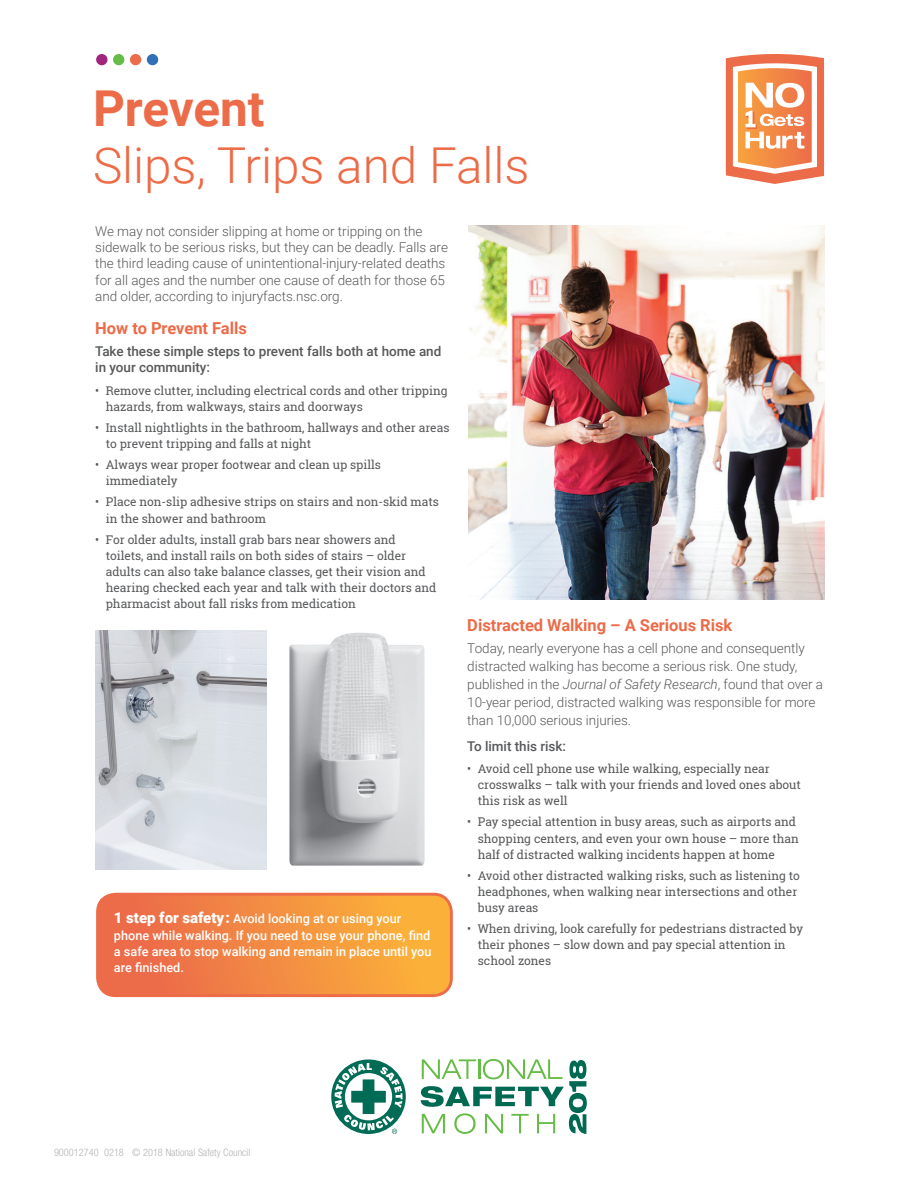
<style>
.page{position:relative;width:918px;height:1188px;background:#fff}
.page>*{position:absolute;margin:0;border:0;box-sizing:border-box;transform-origin:0 0}
.t1{font:300 49.5px "Roboto";color:#ec6b48}
.t2{font:700 49.5px "Roboto";letter-spacing:-.005em;color:#ec6b48}
.t3{font:700 16.5px "Roboto";color:#ec6b48}
.t4{font:300 13.5px/16.2px "Roboto";color:#57585a}
.t5{font:500 13.5px/16.2px "Roboto";color:#57585a}
.t6{font:500 12.75px/16.2px "Roboto";color:#fff}
.t7{font:12px/16.2px "Roboto Slab";color:#57585a}
.t8{font:300 condensed 10.35px "Helvetica Neue LT Std";color:#b2b3b7}
.s1{font-weight:900;font-size:15px}
.s2{font-style:italic}
</style>
<div class="page">
<svg style="left:726px;top:54px;width:98px;height:130px"></svg>
<div style="left:96px;top:54px;width:12px;height:11px;background:#9f257d;border-radius:50%"></div>
<div style="left:130px;top:54px;width:11px;height:11px;background:#ec6b48;border-radius:50%"></div>
<div style="left:147px;top:54px;width:11px;height:11px;background:#3170b8;border-radius:50%"></div>
<div style="left:113px;top:54px;width:11px;height:11px;background:#65bc46;border-radius:50%"></div>
<img style="left:468px;top:226px;width:356px;height:373px">
<svg style="left:421px;top:1059px;width:166px;height:75px"></svg>
<svg style="left:331px;top:1059px;width:75px;height:75px"></svg>
<svg style="left:335px;top:1063px;width:68px;height:71px"></svg>
<img style="left:289px;top:632px;width:136px;height:234px">
<img style="left:95px;top:631px;width:172px;height:238px">
<svg style="left:98px;top:894px;width:353px;height:102px;background:#f38d42"></svg>
<div style="left:96px;top:893px;width:357px;height:104px;border:3px solid #ec6b48;border-radius:18px"></div>
<h1 class="t2" style="left:93px;top:73px;width:173px">Prevent</h1>
<h1 class="t1" style="left:93px;top:130px;width:438px">Slips, Trips and Falls</h1>
<p class="t4" style="left:95px;top:223px;width:354px">We may not consider slipping at home or tripping on the sidewalk to be serious risks, but they can be deadly. Falls are the third leading cause of unintentional-injury-related deaths for all ages and the number one cause of death for those 65 and older, according to injuryfacts.nsc.org.</p>
<h2 class="t3" style="left:95px;top:316px;width:153px">How to Prevent Falls</h2>
<p class="t5" style="left:95px;top:343px;width:348px">Take these simple steps to prevent falls both at home and in your community:</p>
<p class="t7" style="left:106px;top:382px;width:343px;text-indent:-10px">• Remove clutter, including electrical cords and other tripping hazards, from walkways, stairs and doorways</p>
<p class="t7" style="left:106px;top:420px;width:345px;text-indent:-10px">• Install nightlights in the bathroom, hallways and other areas to prevent tripping and falls at night</p>
<p class="t7" style="left:106px;top:457px;width:277px;text-indent:-10px">• Always wear proper footwear and clean up spills immediately</p>
<p class="t7" style="left:106px;top:494px;width:335px;text-indent:-10px">• Place non-slip adhesive strips on stairs and non-skid mats in the shower and bathroom</p>
<p class="t7" style="left:106px;top:531px;width:332px;text-indent:-10px">• For older adults, install grab bars near showers and toilets, and install rails on both sides of stairs – older adults can also take balance classes, get their vision and hearing checked each year and talk with their doctors and pharmacist about fall risks from medication</p>
<p class="t6" style="left:114px;top:910px;width:319px"><span class="s1">1 step for safety:</span> Avoid looking at or using your phone while walking. If you need to use your phone, find a safe area to stop walking and remain in place until you are finished.</p>
<h2 class="t3" style="left:467px;top:613px;width:267px">Distracted Walking – A Serious Risk</h2>
<p class="t4" style="left:467px;top:639px;width:357px;line-height:18px">Today, nearly everyone has a cell phone and consequently distracted walking has become a serious risk. One study, published in the <span class="s2">Journal of Safety Research</span>, found that over a 10-year period, distracted walking was responsible for more than 10,000 serious injuries.</p>
<p class="t5" style="left:467px;top:737px;width:100px">To limit this risk:</p>
<p class="t7" style="left:478px;top:761px;width:325px;text-indent:-10px">• Avoid cell phone use while walking, especially near crosswalks – talk with your friends and loved ones about this risk as well</p>
<p class="t7" style="left:478px;top:814px;width:323px;text-indent:-10px">• Pay special attention in busy areas, such as airports and shopping centers, and even your own house – more than half of distracted walking incidents happen at home</p>
<p class="t7" style="left:478px;top:867px;width:324px;text-indent:-10px">• Avoid other distracted walking risks, such as listening to headphones, when walking near intersections and other busy areas</p>
<p class="t7" style="left:478px;top:921px;width:327px;text-indent:-10px">• When driving, look carefully for pedestrians distracted by their phones – slow down and pay special attention in school zones</p>
<p class="t8" style="left:54px;top:1147px;width:198px">900012740 0218 © 2018 National Safety Council</p>
</div>
